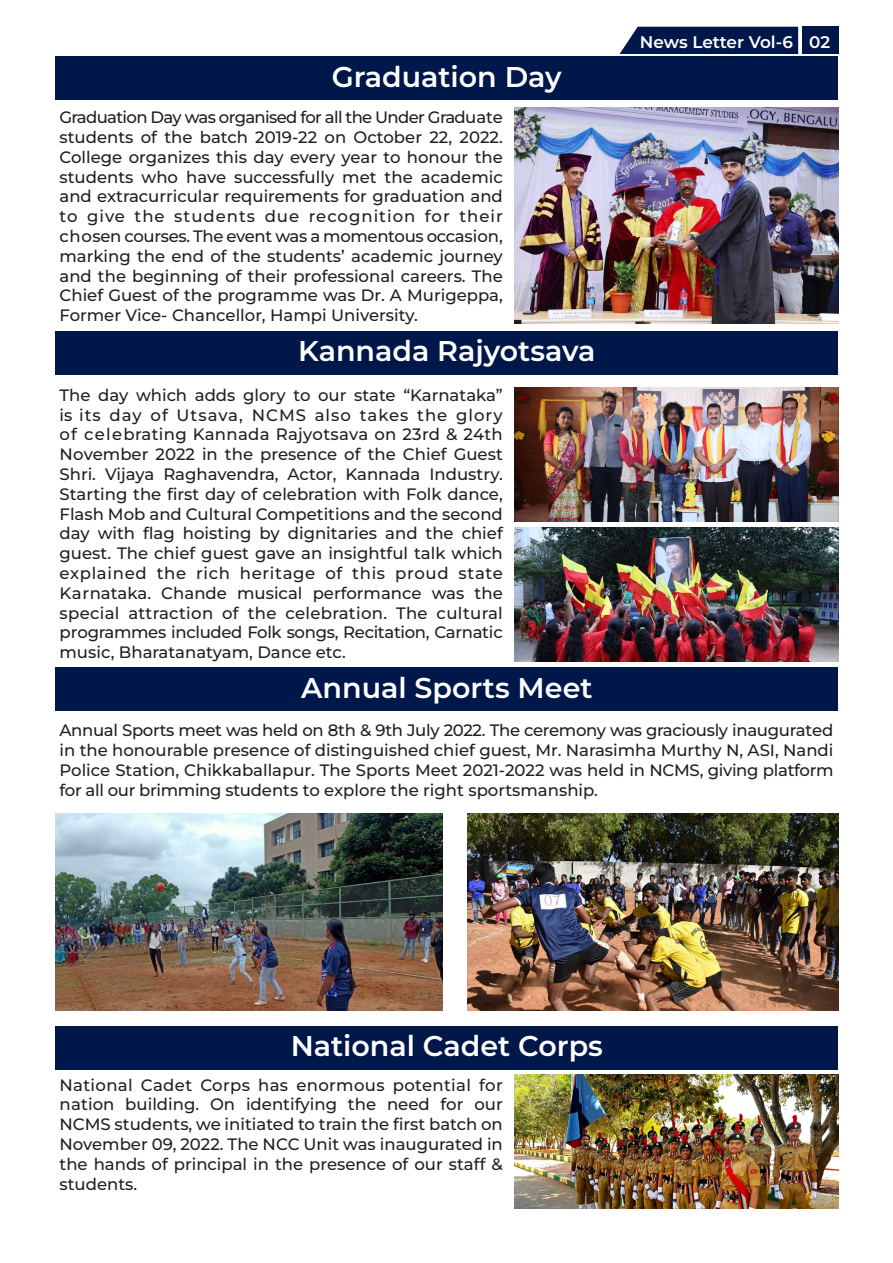
<style>
.page{position:relative;width:893px;height:1263px;background:#fff}
.page>*{position:absolute;margin:0;border:0;box-sizing:border-box;transform-origin:0 0}
.t1{font:600 28.5px "Montserrat";color:#fff}
.t2{font:600 16.8px "Montserrat";letter-spacing:-.005em;color:#fff}
.t3{font:500 16.5px/19.8px "Montserrat";color:#231f20;text-align:justify}
</style>
<div class="page">
<div style="left:56px;top:56px;width:782px;height:44px;background:#00174a"></div>
<div style="left:56px;top:331px;width:782px;height:43px;background:#00174a"></div>
<div style="left:56px;top:667px;width:782px;height:44px;background:#00174a"></div>
<div style="left:56px;top:1025px;width:782px;height:44px;background:#00174a"></div>
<div style="left:620px;top:27px;width:178px;height:27px;background:#00174a"></div>
<div style="left:802px;top:27px;width:37px;height:27px;background:#00174a"></div>
<img style="left:515px;top:107px;width:323px;height:216px">
<img style="left:515px;top:387px;width:323px;height:134px">
<img style="left:515px;top:527px;width:323px;height:135px">
<img style="left:468px;top:814px;width:370px;height:196px">
<img style="left:56px;top:814px;width:387px;height:196px">
<img style="left:515px;top:1074px;width:323px;height:135px">
<p class="t1" style="left:332px;top:58px;width:231px">Graduation Day</p>
<p class="t3" style="left:60px;top:107px;width:445px">Graduation Day was organised for all the Under Graduate students of the batch 2019-22 on October 22, 2022.<br>College organizes this day every year to honour the students who have successfully met the academic and extracurricular requirements for graduation and to give the students due recognition for their chosen courses. The event was a momentous occasion, marking the end of the students’ academic journey and the beginning of their professional careers. The Chief Guest of the programme was Dr. A Murigeppa, Former Vice- Chancellor, Hampi University.</p>
<p class="t1" style="left:298px;top:332px;width:299px">Kannada Rajyotsava</p>
<p class="t3" style="left:60px;top:385px;width:445px">The day which adds glory to our state “Karnataka” is its day of Utsava, NCMS also takes the glory of celebrating Kannada Rajyotsava on 23rd &amp; 24th November 2022 in the presence of the Chief Guest Shri. Vijaya Raghavendra, Actor, Kannada Industry.<br>Starting the first day of celebration with Folk dance, Flash Mob and Cultural Competitions and the second day with flag hoisting by dignitaries and the chief guest. The chief guest gave an insightful talk which explained the rich heritage of this proud state Karnataka. Chande musical performance was the special attraction of the celebration. The cultural programmes included Folk songs, Recitation, Carnatic music, Bharatanatyam, Dance etc.</p>
<p class="t1" style="left:301px;top:669px;width:293px">Annual Sports Meet</p>
<p class="t2" style="left:640px;top:31px;width:154px">News Letter Vol-6</p>
<p class="t2" style="left:809px;top:31px;width:23px">02</p>
<p class="t3" style="left:60px;top:720px;width:775px">Annual Sports meet was held on 8th &amp; 9th July 2022. The ceremony was graciously inaugurated in the honourable presence of distinguished chief guest, Mr. Narasimha Murthy N, ASI, Nandi Police Station, Chikkaballapur. The Sports Meet 2021-2022 was held in NCMS, giving platform for all our brimming students to explore the right sportsmanship.</p>
<p class="t1" style="left:291px;top:1027px;width:314px">National Cadet Corps</p>
<p class="t3" style="left:60px;top:1074px;width:445px">National Cadet Corps has enormous potential for nation building. On identifying the need for our NCMS students, we initiated to train the first batch on November 09, 2022. The NCC Unit was inaugurated in the hands of principal in the presence of our staff &amp; students.</p>
</div>
